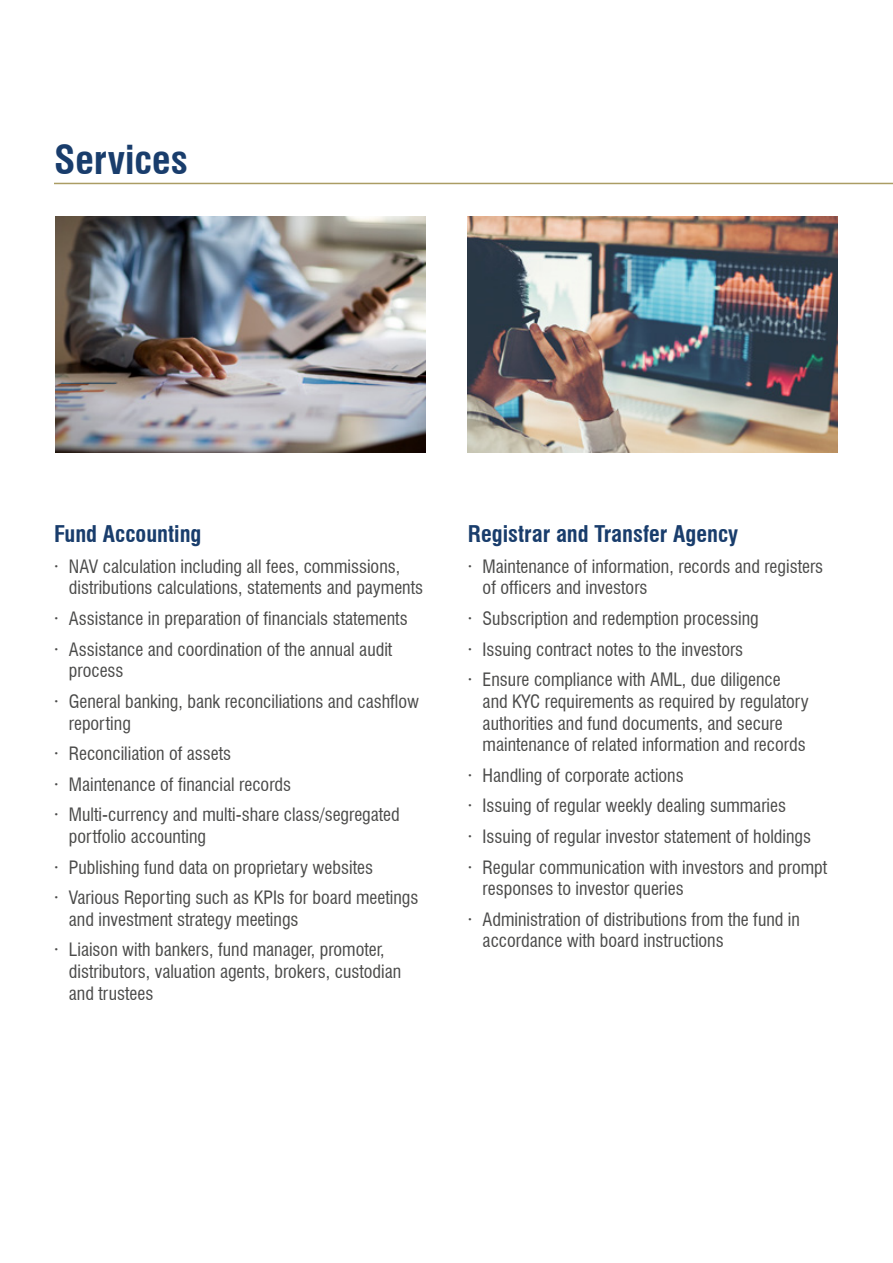
<style>
.page{position:relative;width:893px;height:1263px;background:#fff}
.page>*{position:absolute;margin:0;border:0;box-sizing:border-box;transform-origin:0 0}
.t1{font:700 condensed 39px "Swiss 721 BT";color:#193d6c}
.t2{font:700 condensed 22.5px "Swiss 721 BT";color:#193d6c}
.t3{font:condensed 18px/30.6px "Swiss 721 BT";color:#4a4a49}
</style>
<div class="page">
<hr style="left:54px;top:183px;width:839px;height:1px;background:#ab9d64">
<img style="left:55px;top:217px;width:370px;height:236px">
<img style="left:468px;top:217px;width:370px;height:236px">
<h1 class="t1" style="left:54px;top:137px;width:136px">Services</h1>
<p class="t2" style="left:54px;top:521px;width:149px">Fund Accounting</p>
<p class="t3" style="left:69px;top:555px;width:356px;line-height:21.6px;text-indent:-15px">· NAV calculation including all fees, commissions, distributions calculations, statements and payments</p>
<p class="t3" style="left:54px;top:603px;width:355px">· Assistance in preparation of financials statements · Assistance and coordination of the annual audit</p>
<p class="t3" style="left:54px;top:655px;width:367px;text-indent:15px">process<br>· General banking, bank reconciliations and cashflow</p>
<p class="t3" style="left:54px;top:708px;width:347px;text-indent:15px">reporting<br>· Reconciliation of assets<br>· Maintenance of financial records<br>· Multi-currency and multi-share class/segregated</p>
<p class="t3" style="left:54px;top:821px;width:366px;text-indent:15px">portfolio accounting<br>· Publishing fund data on proprietary websites<br>· Various Reporting such as KPIs for board meetings</p>
<p class="t3" style="left:54px;top:904px;width:332px;text-indent:15px">and investment strategy meetings<br>· Liaison with bankers, fund manager, promoter,</p>
<p class="t3" style="left:69px;top:960px;width:334px;line-height:21.6px">distributors, valuation agents, brokers, custodian and trustees</p>
<p class="t2" style="left:468px;top:521px;width:272px">Registrar and Transfer Agency</p>
<p class="t3" style="left:483px;top:555px;width:342px;line-height:21.6px;text-indent:-15px">· Maintenance of information, records and registers of officers and investors</p>
<p class="t3" style="left:468px;top:603px;width:315px">· Subscription and redemption processing<br>· Issuing contract notes to the investors<br>· Ensure compliance with AML, due diligence</p>
<p class="t3" style="left:483px;top:690px;width:328px;line-height:21.6px">and KYC requirements as required by regulatory authorities and fund documents, and secure maintenance of related information and records</p>
<p class="t3" style="left:468px;top:760px;width:361px">· Handling of corporate actions<br>· Issuing of regular weekly dealing summaries<br>· Issuing of regular investor statement of holdings<br>· Regular communication with investors and prompt</p>
<p class="t3" style="left:468px;top:873px;width:334px;text-indent:15px">responses to investor queries<br>· Administration of distributions from the fund in</p>
<p class="t3" style="left:483px;top:925px;width:243px">accordance with board instructions</p>
</div>
